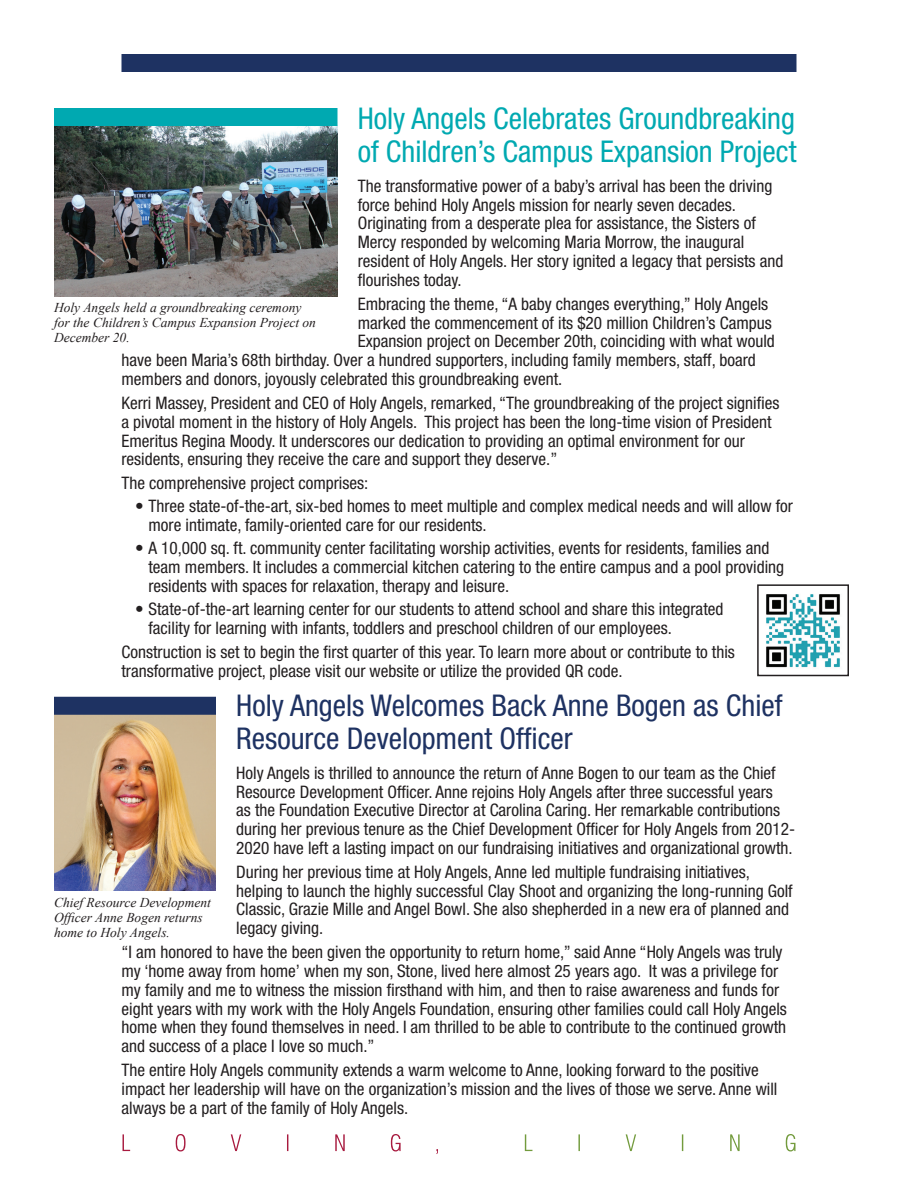
<style>
.page{position:relative;width:918px;height:1188px;background:#fff}
.page>*{position:absolute;margin:0;border:0;box-sizing:border-box;transform-origin:0 0}
.t1{font:condensed 30px/33px "Helvetica Neue LT Std";color:#00a9b1}
.t2{font:condensed 30px/33px "Helvetica Neue LT Std";color:#1e3262}
.t3{font:condensed 17.25px/18.8px "Helvetica Neue LT Std";color:#231f20}
.t4{font:italic 13.5px/15px "Times New Roman";color:#231f20}
</style>
<div class="page">
<div style="left:122px;top:54px;width:674px;height:18px;background:#1e3262"></div>
<svg style="left:123px;top:1134px;width:315px;height:20px"></svg>
<svg style="left:525px;top:1134px;width:270px;height:17px"></svg>
<img style="left:54px;top:126px;width:284px;height:171px">
<div style="left:54px;top:108px;width:284px;height:18px;background:#00a9b1"></div>
<img style="left:766px;top:594px;width:74px;height:74px">
<div style="left:757px;top:584px;width:92px;height:92px;border:2px solid #231f20"></div>
<img style="left:54px;top:715px;width:162px;height:176px">
<div style="left:54px;top:697px;width:162px;height:18px;background:#1e3262"></div>
<h1 class="t1" style="left:358px;top:102px;width:440px">Holy Angels Celebrates Groundbreaking of Children’s Campus Expansion Project</h1>
<p class="t3" style="left:358px;top:176px;width:427px">The transformative power of a baby’s arrival has been the driving force behind Holy Angels mission for nearly seven decades.<br>Originating from a desperate plea for assistance, the Sisters of Mercy responded by welcoming Maria Morrow, the inaugural resident of Holy Angels. Her story ignited a legacy that persists and flourishes today.</p>
<p class="t3" style="left:358px;top:294px;width:412px">Embracing the theme, “A baby changes everything,” Holy Angels</p>
<p class="t3" style="left:358px;top:313px;width:416px">marked the commencement of its $20 million Children’s Campus</p>
<p class="t3" style="left:358px;top:332px;width:419px">Expansion project on December 20th, coinciding with what would</p>
<p class="t3" style="left:121px;top:351px;width:636px">have been Maria’s 68th birthday. Over a hundred supporters, including family members, staff, board</p>
<p class="t3" style="left:121px;top:369px;width:442px">members and donors, joyously celebrated this groundbreaking event.</p>
<p class="t3" style="left:121px;top:393px;width:659px">Kerri Massey, President and CEO of Holy Angels, remarked, “The groundbreaking of the project signifies a pivotal moment in the history of Holy Angels. This project has been the long-time vision of President Emeritus Regina Moody. It underscores our dedication to providing an optimal environment for our residents, ensuring they receive the care and support they deserve.”</p>
<p class="t3" style="left:121px;top:474px;width:248px">The comprehensive project comprises:</p>
<p class="t3" style="left:149px;top:497px;width:646px;text-indent:-14px">• Three state-of-the-art, six-bed homes to meet multiple and complex medical needs and will allow for more intimate, family-oriented care for our residents.</p>
<p class="t3" style="left:149px;top:539px;width:637px;text-indent:-14px">• A 10,000 sq. ft. community center facilitating worship activities, events for residents, families and team members. It includes a commercial kitchen catering to the entire campus and a pool providing residents with spaces for relaxation, therapy and leisure.</p>
<p class="t3" style="left:149px;top:599px;width:577px;text-indent:-14px">• State-of-the-art learning center for our students to attend school and share this integrated facility for learning with infants, toddlers and preschool children of our employees.</p>
<p class="t3" style="left:122px;top:642px;width:615px">Construction is set to begin the first quarter of this year. To learn more about or contribute to this transformative project, please visit our website or utilize the provided QR code.</p>
<h1 class="t2" style="left:236px;top:689px;width:548px">Holy Angels Welcomes Back Anne Bogen as Chief<br>Resource Development Officer</h1>
<p class="t3" style="left:236px;top:763px;width:560px">Holy Angels is thrilled to announce the return of Anne Bogen to our team as the Chief Resource Development Officer. Anne rejoins Holy Angels after three successful years<br>as the Foundation Executive Director at Carolina Caring. Her remarkable contributions during her previous tenure as the Chief Development Officer for Holy Angels from 2012- 2020 have left a lasting impact on our fundraising initiatives and organizational growth.</p>
<p class="t3" style="left:236px;top:862px;width:558px">During her previous time at Holy Angels, Anne led multiple fundraising initiatives, helping to launch the highly successful Clay Shoot and organizing the long-running Golf Classic, Grazie Mille and Angel Bowl. She also shepherded in a new era of planned and legacy giving.</p>
<p class="t3" style="left:122px;top:943px;width:667px">“I am honored to have the been given the opportunity to return home,” said Anne “Holy Angels was truly my ‘home away from home’ when my son, Stone, lived here almost 25 years ago. It was a privilege for my family and me to witness the mission firsthand with him, and then to raise awareness and funds for eight years with my work with the Holy Angels Foundation, ensuring other families could call Holy Angels home when they found themselves in need. I am thrilled to be able to contribute to the continued growth and success of a place I love so much.”</p>
<p class="t3" style="left:122px;top:1061px;width:657px">The entire Holy Angels community extends a warm welcome to Anne, looking forward to the positive impact her leadership will have on the organization’s mission and the lives of those we serve. Anne will always be a part of the family of Holy Angels.</p>
<p class="t4" style="left:54px;top:300px;width:263px">Holy Angels held a groundbreaking ceremony for the Children’s Campus Expansion Project on<br>December 20.</p>
<p class="t4" style="left:54px;top:894px;width:158px">Chief Resource Development<br>Officer Anne Bogen returns home to Holy Angels.</p>
</div>
